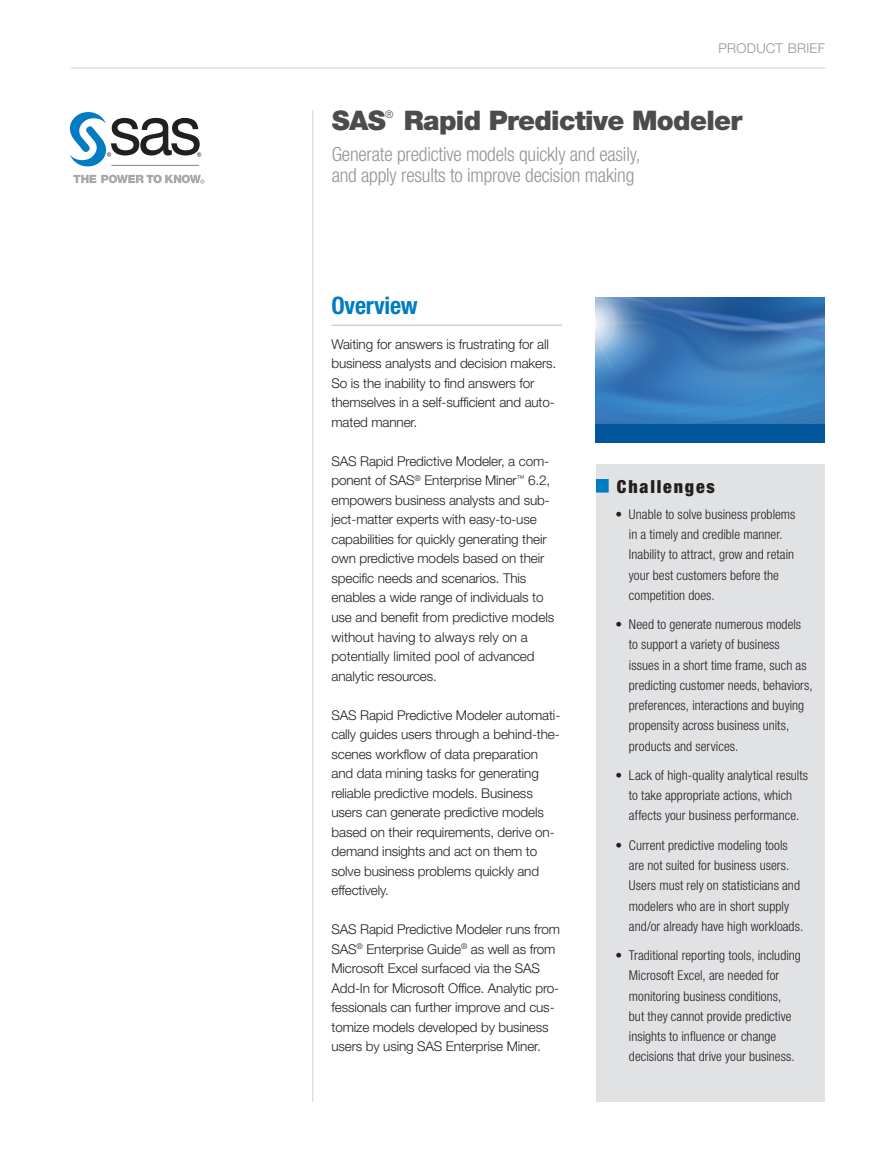
<style>
.page{position:relative;width:893px;height:1170px;background:#fff}
.page>*{position:absolute;margin:0;border:0;box-sizing:border-box;transform-origin:0 0}
.Headline{font:900 27px "Helvetica Neue LT Std";letter-spacing:-.025em;color:#4b4c4d}
.subhead1_wRule{font:700 condensed 24px "Helvetica Neue LT Std";letter-spacing:-.01em;color:#007cc2}
.Kicker__after_headli{font:300 condensed 19.5px/21px "Helvetica Neue LT Std";letter-spacing:-.01em;color:#939598}
.challenge-solution{font:900 condensed 18px "Helvetica Neue LT Std";letter-spacing:.1em;color:#231f20}
.body{font:300 13.5px/19.5px "Helvetica Neue LT Std";letter-spacing:-.01em;color:#231f20}
.Sidebar_Bullet_list{font:300 condensed 13.5px/20.2px "Helvetica Neue LT Std";letter-spacing:.005em;color:#231f20}
.t1{font:300 13.5px "Helvetica Neue LT Std";letter-spacing:.02em;color:#939598}
.Headline-2{font:300 condensed 10.5px "Helvetica Neue LT Std";color:#4b4c4d}
</style>
<div class="page">
<img style="left:595px;top:297px;width:230px;height:127px">
<div style="left:595px;top:424px;width:230px;height:18px;background:#01559b"></div>
<hr style="left:331px;top:325px;width:231px;height:1px;background:#bcbdc0">
<div style="left:596px;top:464px;width:229px;height:637px;background:#e1e2e4"></div>
<div style="left:596px;top:479px;width:13px;height:13px;background:#007cc2"></div>
<hr style="left:312px;top:110px;width:1px;height:991px;background:#d1d2d4">
<hr style="left:71px;top:68px;width:754px;height:1px;background:#d1d2d4">
<svg style="left:73px;top:175px;width:132px;height:9px"></svg>
<svg style="left:69px;top:112px;width:132px;height:55px"></svg>
<hr style="left:111px;top:165px;width:88px;height:1px;background:#808285">
<p class="t1" style="left:718px;top:40px;width:108px">PRODUCT BRIEF</p>
<p class="Headline" style="left:332px;top:104px;width:56px">SAS</p>
<p class="Headline-2" style="left:385px;top:108px;width:10px">®</p>
<p class="Headline" style="left:404px;top:104px;width:340px">Rapid Predictive Modeler</p>
<p class="Kicker__after_headli" style="left:332px;top:143px;width:310px">Generate predictive models quickly and easily, and apply results to improve decision making</p>
<p class="subhead1_wRule" style="left:331px;top:291px;width:88px">Overview</p>
<p class="body" style="left:331px;top:334px;width:226px">Waiting for answers is frustrating for all business analysts and decision makers.<br>So is the inability to find answers for themselves in a self-sufficient and auto&shy;mated manner.</p>
<p class="body" style="left:331px;top:451px;width:224px">SAS Rapid Predictive Modeler, a com&shy;ponent of SAS<sup>®</sup> Enterprise Miner<sup>™</sup> 6.2, empowers business analysts and sub&shy;ject-matter experts with easy-to-use capabilities for quickly generating their own predictive models based on their specific needs and scenarios. This enables a wide range of individuals to use and benefit from predictive models without having to always rely on a potentially limited pool of advanced analytic resources.</p>
<p class="body" style="left:331px;top:704px;width:230px">SAS Rapid Predictive Modeler automati&shy;cally guides users through a behind-the&shy;scenes workflow of data preparation and data mining tasks for generating reliable predictive models. Business users can generate predictive models based on their requirements, derive on&shy;demand insights and act on them to solve business problems quickly and effectively.</p>
<p class="body" style="left:331px;top:919px;width:230px">SAS Rapid Predictive Modeler runs from SAS<sup>®</sup> Enterprise Guide<sup>®</sup> as well as from Microsoft Excel surfaced via the SAS Add-In for Microsoft Office. Analytic pro&shy;fessionals can further improve and cus&shy;tomize models developed by business users by using SAS Enterprise Miner.</p>
<p class="challenge-solution" style="left:617px;top:475px;width:99px">Challenges</p>
<p class="Sidebar_Bullet_list" style="left:629px;top:503px;width:168px;text-indent:-14px">• Unable to solve business problems in a timely and credible manner.<br>Inability to attract, grow and retain your best customers before the competition does.</p>
<p class="Sidebar_Bullet_list" style="left:629px;top:614px;width:185px;text-indent:-14px">• Need to generate numerous models to support a variety of business issues in a short time frame, such as predicting customer needs, behaviors, preferences, interactions and buying propensity across business units, products and services.</p>
<p class="Sidebar_Bullet_list" style="left:615px;top:764px;width:194px;text-align:center">• Lack of high-quality analytical results to take appropriate actions, which affects your business performance.</p>
<p class="Sidebar_Bullet_list" style="left:629px;top:834px;width:176px;text-indent:-14px">• Current predictive modeling tools are not suited for business users.<br>Users must rely on statisticians and modelers who are in short supply and/or already have high workloads.</p>
<p class="Sidebar_Bullet_list" style="left:629px;top:944px;width:173px;text-indent:-14px">• Traditional reporting tools, including Microsoft Excel, are needed for monitoring business conditions,<br>but they cannot provide predictive insights to influence or change decisions that drive your business.</p>
</div>
